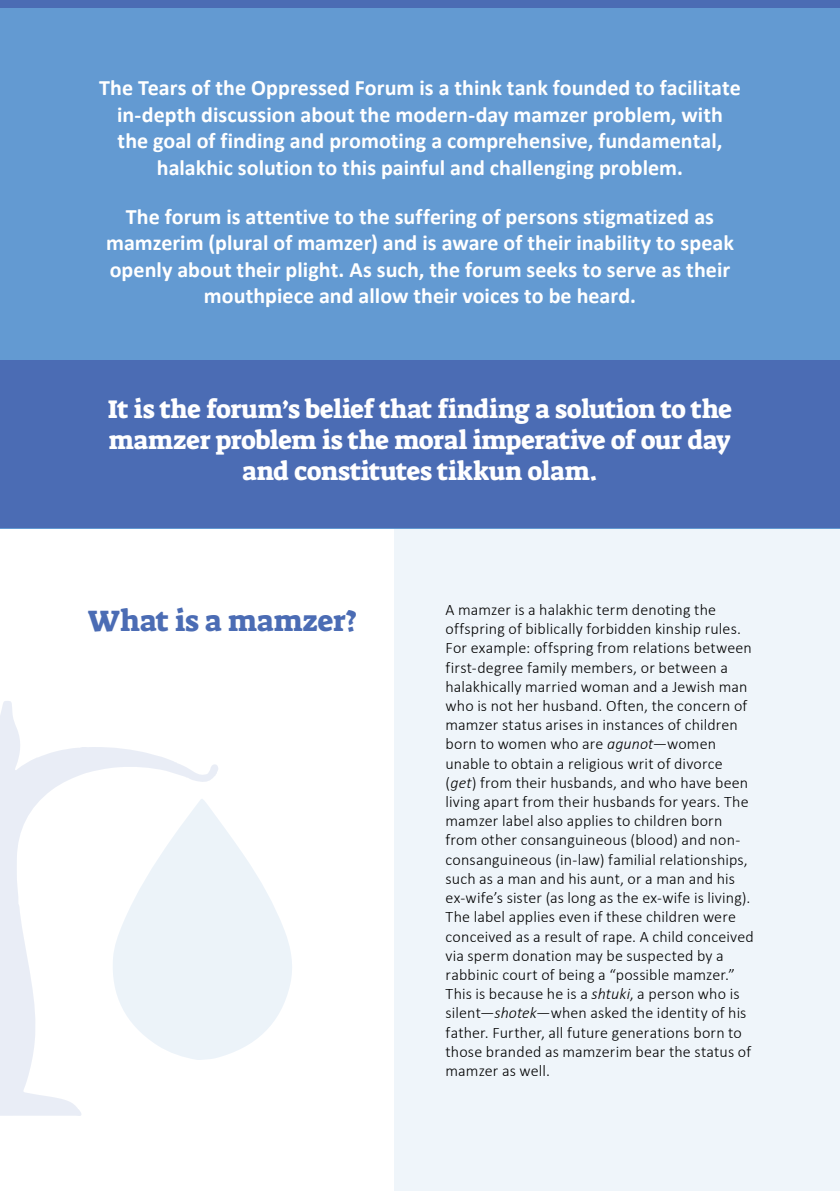
<style>
.page{position:relative;width:840px;height:1191px;background:#fff}
.page>*{position:absolute;margin:0;border:0;box-sizing:border-box;transform-origin:0 0}
.t1{font:30px "Suez One";letter-spacing:-.005em;color:#4b6cb4}
.t2{font:26px/31.2px "Suez One";letter-spacing:-.01em;color:#fff;text-align:center}
.t3{font:700 22px/26.4px "Calibri";color:#fff;text-align:center}
.t4{font:300 16px/19.2px "Calibri";letter-spacing:.01em;color:#000}
.s1{font-style:italic}
</style>
<div class="page">
<div style="left:0;top:0;width:839px;height:528px;background:#639ad2"></div>
<div style="left:394px;top:525px;width:445px;height:666px;background:#eff5fa"></div>
<div style="left:0;top:360px;width:839px;height:168px;background:#4b6cb4"></div>
<div style="left:0;top:0;width:839px;height:8px;background:#4b6cb4"></div>
<svg style="left:0;top:701px;width:218px;height:415px"></svg>
<svg style="left:172px;top:1062px;width:46px;height:14px"></svg>
<svg style="left:110px;top:797px;width:182px;height:263px;fill:#ecf3f9"></svg>
<p class="t3" style="left:99px;top:75px;width:642px">The Tears of the Oppressed Forum is a think tank founded to facilitate in-depth discussion about the modern-day mamzer problem, with the goal of finding and promoting a comprehensive, fundamental, halakhic solution to this painful and challenging problem.</p>
<p class="t3" style="left:106px;top:203px;width:629px">The forum is attentive to the suffering of persons stigmatized as mamzerim (plural of mamzer) and is aware of their inability to speak openly about their plight. As such, the forum seeks to serve as their mouthpiece and allow their voices to be heard.</p>
<h2 class="t2" style="left:108px;top:394px;width:625px">It is the forum s’ belief that finding a solution to the mamzer problem is the moral imperative of our day and constitutes tikkun olam.</h2>
<h1 class="t1" style="left:87px;top:601px;width:271px">What is a mamzer?</h1>
<p class="t4" style="left:445px;top:600px;width:272px">A mamzer is a halakhic term denoting the</p>
<p class="t4" style="left:445px;top:619px;width:308px">offspring of biblically forbidden kinship rules.<br>For example: offspring from relations between first-degree family members, or between a halakhically married woman and a Jewish man who is not her husband. Often, the concern of mamzer status arises in instances of children born to women who are <span class="s1">agunot</span>—women unable to obtain a religious writ of divorce (<span class="s1">get</span>) from their husbands, and who have been living apart from their husbands for years. The mamzer label also applies to children born</p>
<p class="t4" style="left:445px;top:849px;width:303px">consanguineous (in-law) familial relationships,</p>
<p class="t4" style="left:445px;top:830px;width:296px">from other consanguineous (blood) and non-</p>
<p class="t4" style="left:445px;top:869px;width:309px">such as a man and his aunt, or a man and his ex-wife s’ sister (as long as the ex-wife is living .( The label applies even if these children were conceived as a result of rape A. child conceived via sperm donation may be suspected by a rabbinic court of being a “possible mamzer “.<br>This is because he is a <span class="s1">shtuki</span> a, person who is silent—<span class="s1">shotek</span>—when asked the identity of his father. Further, all future generations born to those branded as mamzerim bear the status of mamzer as well.</p>
</div>
